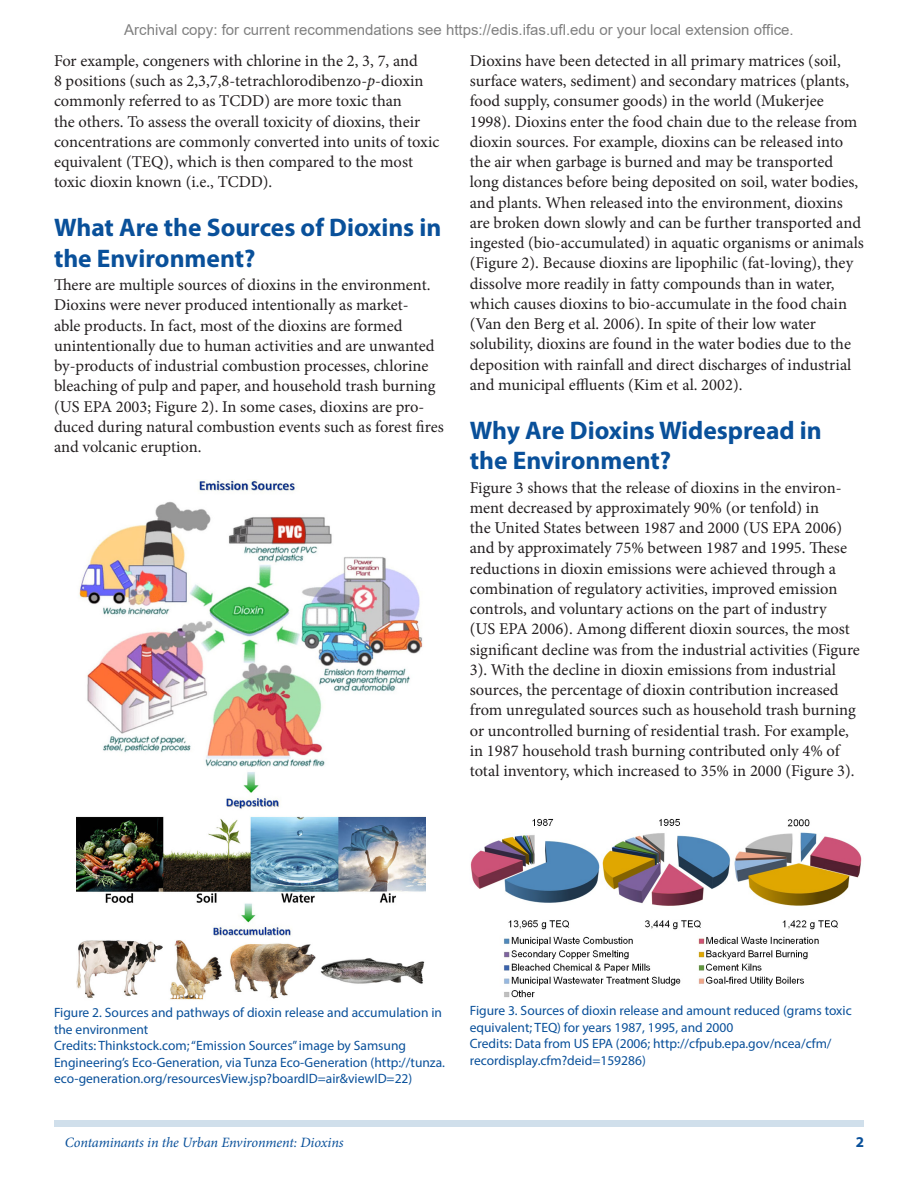
<style>
.page{position:relative;width:918px;height:1188px;background:#fff}
.page>*{position:absolute;margin:0;border:0;box-sizing:border-box;transform-origin:0 0}
.SectionHeading0{font:700 25.5px/30.6px "Myriad Pro";color:#09509a}
.Paragraph{font:16.5px/20.2px "Minion Pro";color:#231f20}
.t1{font:15px "Arial";color:#808080}
.t2{font:700 15px "Myriad Pro";color:#09509a}
.RunningTitleItalics{font:italic 14.25px "Minion Pro";letter-spacing:-.01em;color:#09509a}
.FigureCaption{font:13.5px/16.5px "Myriad Pro";color:#09509a}
.s1{font-style:italic}
</style>
<div class="page">
<div style="left:54px;top:1120px;width:810px;height:7px;background:#d0dfeb"></div>
<img style="left:77px;top:480px;width:348px;height:520px">
<img style="left:470px;top:819px;width:392px;height:179px">
<p class="t1" style="left:124px;top:19px;width:671px">Archival copy: for current recommendations see https://edis.ifas.ufl.edu or your local extension office.</p>
<p class="Paragraph" style="left:54px;top:51px;width:387px">For example, congeners with chlorine in the 2, 3, 7, and<br>8 positions (such as 2,3,7,8-tetrachlorodibenzo-<span class="s1">p</span>-dioxin commonly referred to as TCDD) are more toxic than<br>the others. To assess the overall toxicity of dioxins, their concentrations are commonly converted into units of toxic equivalent (TEQ), which is then compared to the most toxic dioxin known (i.e., TCDD).</p>
<p class="SectionHeading0" style="left:54px;top:211px;width:389px">What Are the Sources of Dioxins in the Environment?</p>
<p class="Paragraph" style="left:54px;top:275px;width:391px">There are multiple sources of dioxins in the environment.<br>Dioxins were never produced intentionally as market-<br>able products. In fact, most of the dioxins are formed unintentionally due to human activities and are unwanted by-products of industrial combustion processes, chlorine bleaching of pulp and paper, and household trash burning (US EPA 2003; Figure 2). In some cases, dioxins are pro&shy;duced during natural combustion events such as forest fires and volcanic eruption.</p>
<p class="Paragraph" style="left:470px;top:51px;width:396px">Dioxins have been detected in all primary matrices (soil, surface waters, sediment) and secondary matrices (plants, food supply, consumer goods) in the world (Mukerjee 1998). Dioxins enter the food chain due to the release from dioxin sources. For example, dioxins can be released into the air when garbage is burned and may be transported long distances before being deposited on soil, water bodies, and plants. When released into the environment, dioxins are broken down slowly and can be further transported and ingested (bio-accumulated) in aquatic organisms or animals (Figure 2). Because dioxins are lipophilic (fat-loving), they dissolve more readily in fatty compounds than in water, which causes dioxins to bio-accumulate in the food chain (Van den Berg et al. 2006). In spite of their low water solubility, dioxins are found in the water bodies due to the deposition with rainfall and direct discharges of industrial and municipal effluents (Kim et al. 2002).</p>
<p class="SectionHeading0" style="left:470px;top:414px;width:354px">Why Are Dioxins Widespread in the Environment?</p>
<p class="Paragraph" style="left:470px;top:477px;width:392px">Figure 3 shows that the release of dioxins in the environ&shy;ment decreased by approximately 90% (or tenfold) in<br>the United States between 1987 and 2000 (US EPA 2006) and by approximately 75% between 1987 and 1995. These reductions in dioxin emissions were achieved through a combination of regulatory activities, improved emission controls, and voluntary actions on the part of industry<br>(US EPA 2006). Among different dioxin sources, the most significant decline was from the industrial activities (Figure 3). With the decline in dioxin emissions from industrial sources, the percentage of dioxin contribution increased from unregulated sources such as household trash burning or uncontrolled burning of residential trash. For example, in 1987 household trash burning contributed only 4% of total inventory, which increased to 35% in 2000 (Figure 3).</p>
<p class="FigureCaption" style="left:54px;top:1004px;width:390px">Figure 2. Sources and pathways of dioxin release and accumulation in the environment</p>
<p class="FigureCaption" style="left:54px;top:1037px;width:393px">Credits: Thinkstock.com; “Emission Sources” image by Samsung<br>Engineering’s Eco-Generation, via Tunza Eco-Generation (http://tunza. eco-generation.org/resourcesView.jsp?boardID=air&amp;viewID=22)</p>
<p class="FigureCaption" style="left:470px;top:1002px;width:383px">Figure 3. Sources of dioxin release and amount reduced (grams toxic equivalent; TEQ) for years 1987, 1995, and 2000</p>
<p class="FigureCaption" style="left:470px;top:1035px;width:363px">Credits: Data from US EPA (2006; http://cfpub.epa.gov/ncea/cfm/ recordisplay.cfm?deid=159286)</p>
<p class="RunningTitleItalics" style="left:65px;top:1133px;width:280px">Contaminants in the Urban Environment: Dioxins</p>
<p class="t2" style="left:856px;top:1133px;width:10px">2</p>
</div>
